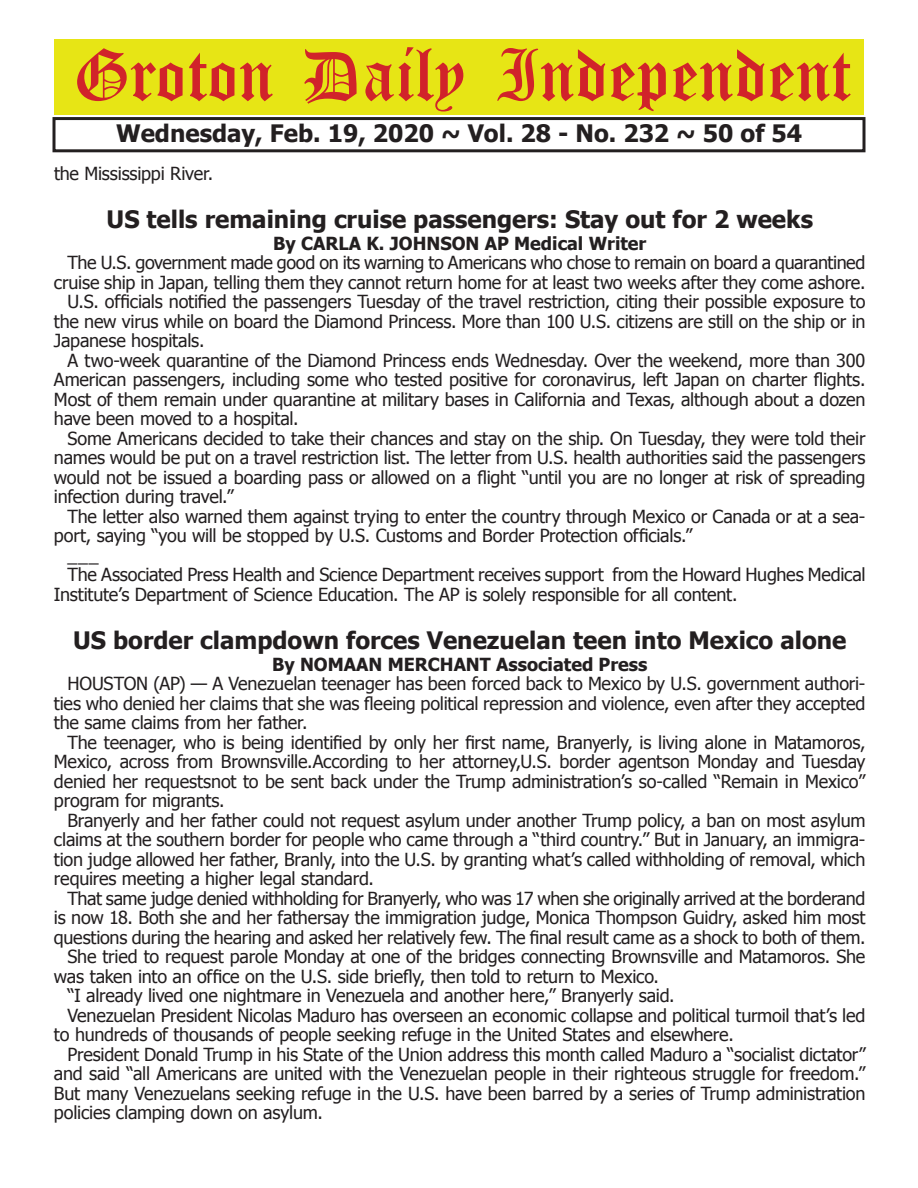
<style>
.page{position:relative;width:918px;height:1188px;background:#fff}
.page>*{position:absolute;margin:0;border:0;box-sizing:border-box;transform-origin:0 0}
.t1{font:54px "Old English Five";color:#d1232a}
.t2{font:700 24px "Tahoma";color:#231f20}
.t3{font:18px/19.5px "Tahoma";letter-spacing:-.015em;color:#231f20;text-align:justify}
.t4{font:700 18px "Tahoma";color:#231f20}
</style>
<div class="page">
<div style="left:52px;top:117px;width:814px;height:35px;border:3px solid #231f20"></div>
<div style="left:54px;top:40px;width:810px;height:75px;background:#e7e515"></div>
<h1 class="t1" style="left:73px;top:50px;width:779px">Groton Daily Independent</h1>
<h2 class="t2" style="left:116px;top:116px;width:688px">Wednesday, Feb. 19, 2020 ~ Vol. 28 - No. 232 ~ 50 of 54</h2>
<p class="t3" style="left:54px;top:163px;width:161px">the Mississippi River.</p>
<h2 class="t2" style="left:107px;top:203px;width:708px">US tells remaining cruise passengers: Stay out for 2 weeks</h2>
<p class="t4" style="left:273px;top:231px;width:375px">By CARLA K. JOHNSON AP Medical Writer</p>
<p class="t3" style="left:67px;top:252px;width:799px">The U.S. government made good on its warning to Americans who chose to remain on board a quarantined</p>
<p class="t3" style="left:54px;top:272px;width:813px">cruise ship in Japan, telling them they cannot return home for at least two weeks after they come ashore.</p>
<p class="t3" style="left:67px;top:291px;width:799px">U.S. officials notified the passengers Tuesday of the travel restriction, citing their possible exposure to</p>
<p class="t3" style="left:54px;top:311px;width:813px">the new virus while on board the Diamond Princess. More than 100 U.S. citizens are still on the ship or in</p>
<p class="t3" style="left:54px;top:330px;width:152px">Japanese hospitals.</p>
<p class="t3" style="left:67px;top:350px;width:799px">A two-week quarantine of the Diamond Princess ends Wednesday. Over the weekend, more than 300</p>
<p class="t3" style="left:54px;top:369px;width:813px">American passengers, including some who tested positive for coronavirus, left Japan on charter flights.</p>
<p class="t3" style="left:54px;top:389px;width:813px">Most of them remain under quarantine at military bases in California and Texas, although about a dozen</p>
<p class="t3" style="left:54px;top:408px;width:246px">have been moved to a hospital.</p>
<p class="t3" style="left:67px;top:428px;width:799px">Some Americans decided to take their chances and stay on the ship. On Tuesday, they were told their</p>
<p class="t3" style="left:54px;top:447px;width:813px">names would be put on a travel restriction list. The letter from U.S. health authorities said the passengers</p>
<p class="t3" style="left:54px;top:467px;width:813px">would not be issued a boarding pass or allowed on a flight “until you are no longer at risk of spreading</p>
<p class="t3" style="left:54px;top:486px;width:181px">infection during travel.”</p>
<p class="t3" style="left:67px;top:506px;width:799px">The letter also warned them against trying to enter the country through Mexico or Canada or at a sea-</p>
<p class="t3" style="left:54px;top:525px;width:640px">port, saying “you will be stopped by U.S. Customs and Border Protection officials.”</p>
<p class="t3" style="left:67px;top:545px;width:33px">___</p>
<p class="t3" style="left:67px;top:564px;width:800px">The Associated Press Health and Science Department receives support from the Howard Hughes Medical</p>
<p class="t3" style="left:54px;top:584px;width:685px">Institute’s Department of Science Education. The AP is solely responsible for all content.</p>
<h2 class="t2" style="left:73px;top:624px;width:775px">US border clampdown forces Venezuelan teen into Mexico alone</h2>
<p class="t4" style="left:272px;top:652px;width:377px">By NOMAAN MERCHANT Associated Press</p>
<p class="t3" style="left:54px;top:673px;width:813px;text-indent:14px">HOUSTON (AP) — A Venezuelan teenager has been forced back to Mexico by U.S. government authori&shy;ties who denied her claims that she was fleeing political repression and violence, even after they accepted the same claims from her father.</p>
<p class="t3" style="left:54px;top:732px;width:813px;text-indent:14px">The teenager, who is being identified by only her first name, Branyerly, is living alone in Matamoros, Mexico, across from Brownsville.According to her attorney,U.S. border agentson Monday and Tuesday denied her requestsnot to be sent back under the Trump administration’s so-called “Remain in Mexico” program for migrants.</p>
<p class="t3" style="left:54px;top:810px;width:813px;text-indent:14px">Branyerly and her father could not request asylum under another Trump policy, a ban on most asylum claims at the southern border for people who came through a “third country.” But in January, an immigra&shy;tion judge allowed her father, Branly, into the U.S. by granting what’s called withholding of removal, which requires meeting a higher legal standard.</p>
<p class="t3" style="left:67px;top:888px;width:799px">That same judge denied withholding for Branyerly, who was 17 when she originally arrived at the borderand</p>
<p class="t3" style="left:54px;top:907px;width:813px">is now 18. Both she and her fathersay the immigration judge, Monica Thompson Guidry, asked him most</p>
<p class="t3" style="left:54px;top:927px;width:813px">questions during the hearing and asked her relatively few. The final result came as a shock to both of them.</p>
<p class="t3" style="left:67px;top:946px;width:799px">She tried to request parole Monday at one of the bridges connecting Brownsville and Matamoros. She</p>
<p class="t3" style="left:54px;top:966px;width:607px">was taken into an office on the U.S. side briefly, then told to return to Mexico.</p>
<p class="t3" style="left:67px;top:985px;width:609px">“I already lived one nightmare in Venezuela and another here,” Branyerly said.</p>
<p class="t3" style="left:67px;top:1005px;width:800px">Venezuelan President Nicolas Maduro has overseen an economic collapse and political turmoil that’s led</p>
<p class="t3" style="left:54px;top:1024px;width:681px">to hundreds of thousands of people seeking refuge in the United States and elsewhere.</p>
<p class="t3" style="left:67px;top:1044px;width:800px">President Donald Trump in his State of the Union address this month called Maduro a “socialist dictator”</p>
<p class="t3" style="left:54px;top:1063px;width:813px">and said “all Americans are united with the Venezuelan people in their righteous struggle for freedom.”</p>
<p class="t3" style="left:54px;top:1083px;width:813px">But many Venezuelans seeking refuge in the U.S. have been barred by a series of Trump administration</p>
<p class="t3" style="left:54px;top:1102px;width:270px">policies clamping down on asylum.</p>
</div>
